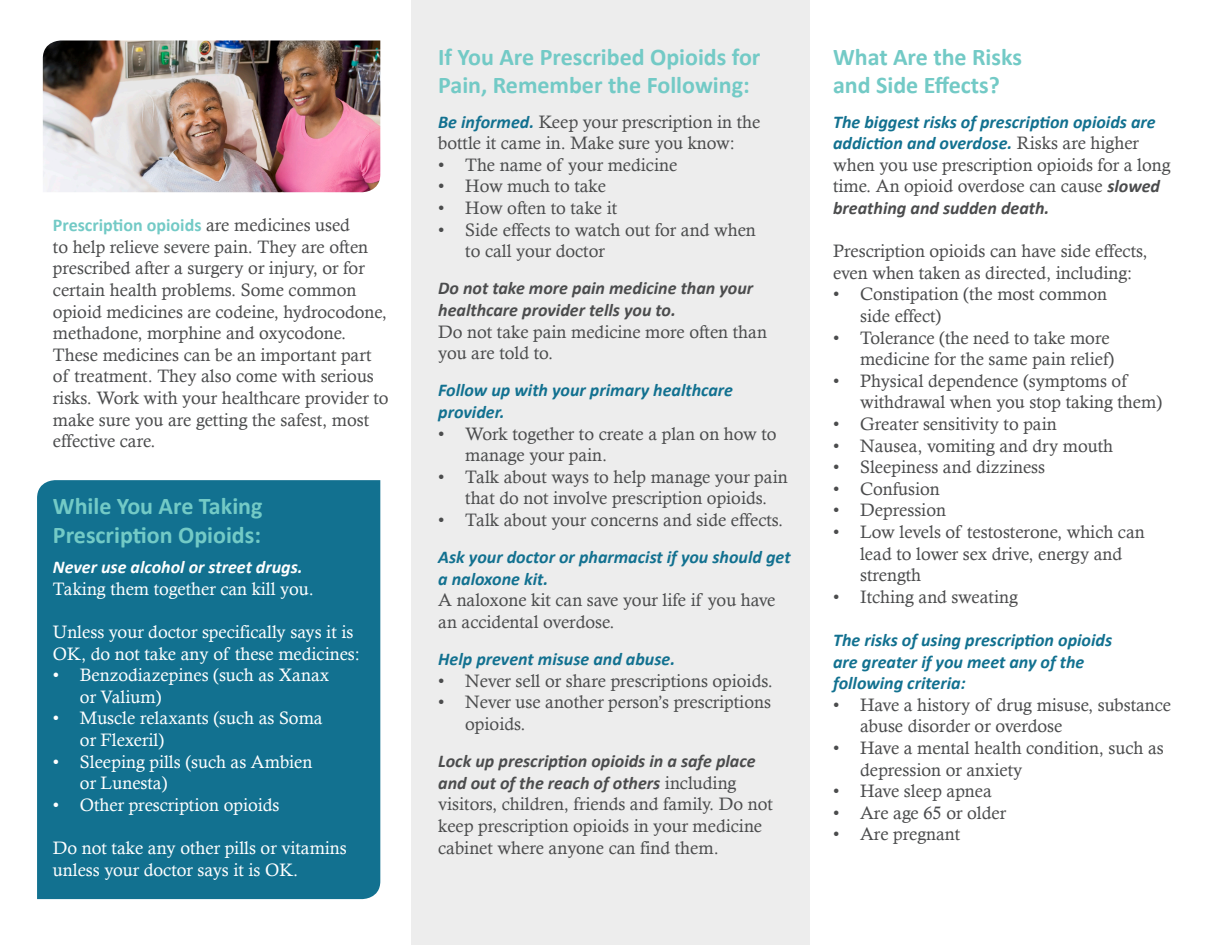
<style>
.page{position:relative;width:1215px;height:945px;background:#fff}
.page>*{position:absolute;margin:0;border:0;box-sizing:border-box;transform-origin:0 0}
.t1{font:700 24px/28.8px "Calibri";color:#73cac6}
.t2{font:18px/21.6px "Calisto";color:#4b4c4d}
.t3{font:18px/21.6px "Calisto";color:#fff}
.t4{font:italic 700 18px/21.6px "Calibri";color:#127190}
.t5{font:italic 700 18px/21.6px "Calibri";color:#4b4c4d}
.t6{font:italic 700 18px "Calibri";color:#fff}
.s1{font-family:"Calibri";font-weight:700;color:#73cac6}
.s2{font-family:"Calibri";font-weight:700;font-style:italic;color:#127190}
.s3{font-family:"Calibri";font-weight:700;font-style:italic}
</style>
<div class="page">
<div style="left:37px;top:480px;width:343px;height:419px;background:#127190"></div>
<div style="left:412px;top:0;width:398px;height:945px;background:#ededed"></div>
<img style="left:43px;top:40px;width:337px;height:152px">
<p class="t2" style="left:53px;top:214px;width:336px"><span class="s1">Prescription opioids</span> are medicines used<br>to help relieve severe pain. They are often prescribed after a surgery or injury, or for certain health problems. Some common opioid medicines are codeine, hydrocodone, methadone, morphine and oxycodone.</p>
<p class="t2" style="left:53px;top:344px;width:337px">These medicines can be an important part of treatment. They also come with serious risks. Work with your healthcare provider to make sure you are getting the safest, most effective care.</p>
<p class="t1" style="left:53px;top:492px;width:211px">While You Are Taking</p>
<p class="t1" style="left:53px;top:521px;width:210px">Prescription Opioids:</p>
<p class="t6" style="left:53px;top:556px;width:251px">Never use alcohol or street drugs.</p>
<p class="t3" style="left:53px;top:578px;width:262px">Taking them together can kill you.</p>
<p class="t3" style="left:53px;top:621px;width:302px">Unless your doctor specifically says it is</p>
<p class="t3" style="left:53px;top:642px;width:308px">OK, do not take any of these medicines:</p>
<p class="t3" style="left:80px;top:664px;width:251px;text-indent:-27px">• Benzodiazepines (such as Xanax or Valium)</p>
<p class="t3" style="left:80px;top:707px;width:244px;text-indent:-27px">• Muscle relaxants (such as Soma or Flexeril)</p>
<p class="t3" style="left:80px;top:750px;width:234px;text-indent:-27px">• Sleeping pills (such as Ambien or Lunesta)</p>
<p class="t3" style="left:53px;top:794px;width:228px">• Other prescription opioids</p>
<p class="t3" style="left:53px;top:837px;width:295px">Do not take any other pills or vitamins</p>
<p class="t3" style="left:53px;top:858px;width:247px">unless your doctor says it is OK.</p>
<p class="t1" style="left:438px;top:42px;width:324px">If You Are Prescribed Opioids for<br>Pain, Remember the Following:</p>
<p class="t2" style="left:438px;top:110px;width:324px"><span class="s2">Be informed.</span> Keep your prescription in the bottle it came in. Make sure you know:</p>
<p class="t2" style="left:438px;top:154px;width:241px">• The name of your medicine</p>
<p class="t2" style="left:438px;top:175px;width:169px">• How much to take</p>
<p class="t2" style="left:438px;top:197px;width:181px">• How often to take it</p>
<p class="t2" style="left:465px;top:218px;width:292px;text-indent:-27px">• Side effects to watch out for and when to call your doctor</p>
<p class="t5" style="left:438px;top:278px;width:316px">Do not take more pain medicine than your healthcare provider tells you to.</p>
<p class="t2" style="left:438px;top:320px;width:330px">Do not take pain medicine more often than you are told to.</p>
<p class="t4" style="left:438px;top:380px;width:296px">Follow up with your primary healthcare provider.</p>
<p class="t2" style="left:465px;top:422px;width:313px;text-indent:-27px">• Work together to create a plan on how to manage your pain.</p>
<p class="t2" style="left:438px;top:466px;width:351px;text-align:center">• Talk about ways to help manage your pain that do not involve prescription opioids.</p>
<p class="t2" style="left:438px;top:509px;width:347px">• Talk about your concerns and side effects.</p>
<p class="t4" style="left:438px;top:546px;width:354px">Ask your doctor or pharmacist if you should get a naloxone kit.</p>
<p class="t2" style="left:438px;top:589px;width:339px">A naloxone kit can save your life if you have an accidental overdose.</p>
<p class="t4" style="left:438px;top:648px;width:238px">Help prevent misuse and abuse.</p>
<p class="t2" style="left:438px;top:670px;width:336px">• Never sell or share prescriptions opioids.</p>
<p class="t2" style="left:465px;top:691px;width:307px;text-indent:-27px">• Never use another person’s prescriptions opioids.</p>
<p class="t5" style="left:438px;top:750px;width:319px">Lock up prescription opioids in a safe place</p>
<p class="t2" style="left:438px;top:772px;width:336px"><span class="s3">and out of the reach of others</span> including visitors, children, friends and family. Do not keep prescription opioids in your medicine cabinet where anyone can find them.</p>
<p class="t1" style="left:833px;top:42px;width:190px">What Are the Risks</p>
<p class="t1" style="left:833px;top:71px;width:168px">and Side Effects?</p>
<p class="t2" style="left:833px;top:110px;width:339px"><span class="s2">The biggest risks of prescription opioids are addiction and overdose.</span> Risks are higher when you use prescription opioids for a long time. An opioid overdose can cause <span class="s3">slowed breathing and sudden death.</span></p>
<p class="t2" style="left:833px;top:240px;width:316px">Prescription opioids can have side effects, even when taken as directed, including:</p>
<p class="t2" style="left:860px;top:283px;width:249px;text-indent:-27px">• Constipation (the most common side effect)</p>
<p class="t2" style="left:833px;top:326px;width:283px;text-align:right">• Tolerance (the need to take more medicine for the same pain relief)</p>
<p class="t2" style="left:860px;top:370px;width:304px;text-indent:-27px">• Physical dependence (symptoms of withdrawal when you stop taking them)</p>
<p class="t2" style="left:833px;top:413px;width:225px">• Greater sensitivity to pain</p>
<p class="t2" style="left:833px;top:434px;width:282px">• Nausea, vomiting and dry mouth</p>
<p class="t2" style="left:833px;top:456px;width:214px">• Sleepiness and dizziness</p>
<p class="t2" style="left:833px;top:478px;width:108px">• Confusion</p>
<p class="t2" style="left:833px;top:499px;width:114px">• Depression</p>
<p class="t2" style="left:860px;top:521px;width:286px;text-indent:-27px">• Low levels of testosterone, which can lead to lower sex drive, energy and strength</p>
<p class="t2" style="left:833px;top:586px;width:186px">• Itching and sweating</p>
<p class="t4" style="left:833px;top:629px;width:281px">The risks of using prescription opioids</p>
<p class="t4" style="left:833px;top:651px;width:253px">are greater if you meet any of the</p>
<p class="t4" style="left:833px;top:672px;width:134px">following criteria:</p>
<p class="t2" style="left:860px;top:694px;width:313px;text-indent:-27px">• Have a history of drug misuse, substance abuse disorder or overdose</p>
<p class="t2" style="left:860px;top:737px;width:305px;text-indent:-27px">• Have a mental health condition, such as depression or anxiety</p>
<p class="t2" style="left:833px;top:780px;width:160px">• Have sleep apnea</p>
<p class="t2" style="left:833px;top:802px;width:174px">• Are age 65 or older</p>
<p class="t2" style="left:833px;top:823px;width:129px">• Are pregnant</p>
</div>
